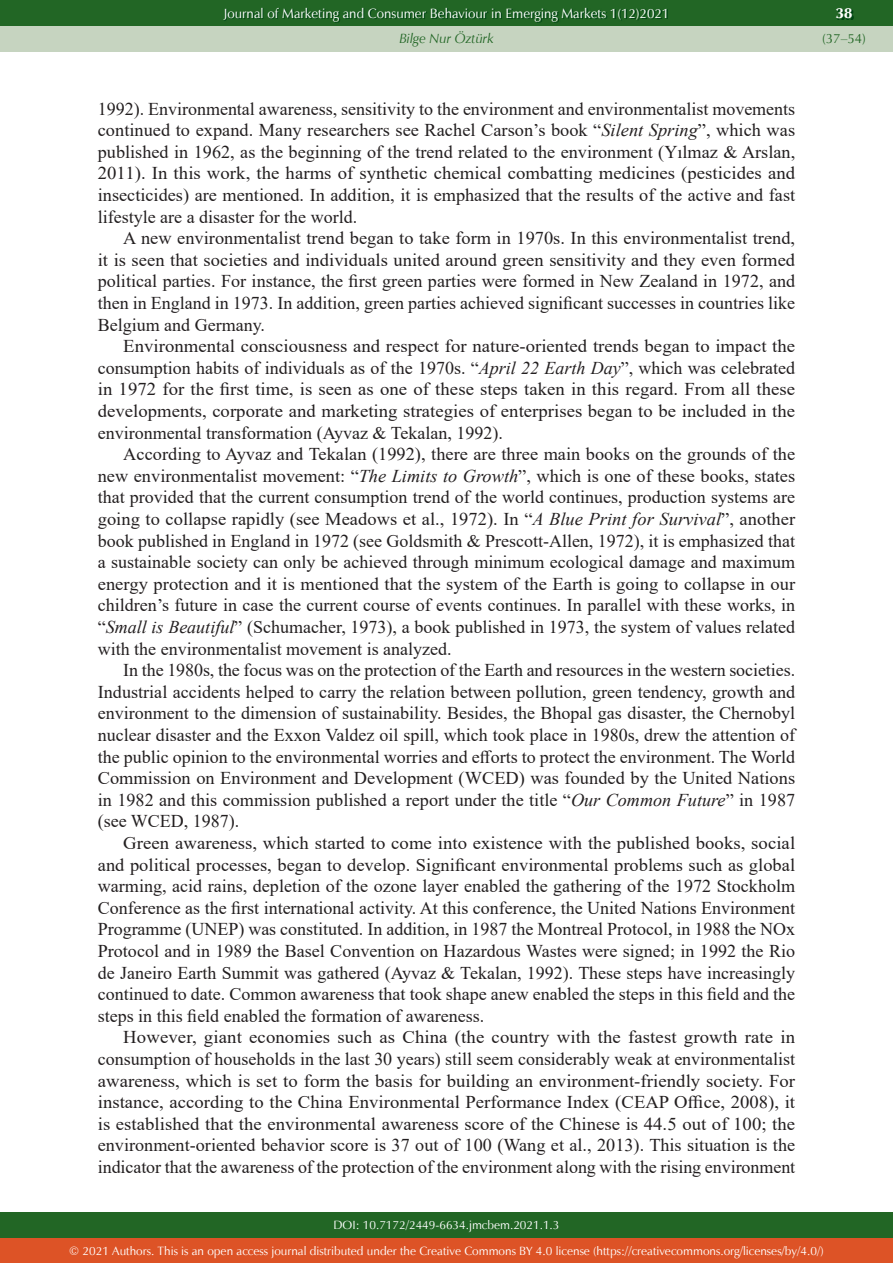
<style>
.page{position:relative;width:893px;height:1263px;background:#fff}
.page>*{position:absolute;margin:0;border:0;box-sizing:border-box;transform-origin:0 0}
.t1{font:18px/21.6px "Times New Roman";color:#231f20;text-align:justify}
.t2{font:18px/21.6px "Times New Roman";color:#231f20;text-align:justify;scale:1.04 1}
.t3{font:15px "Zapf Humnst Ult EU";color:#fff}
.t4{font:13.5px "Zapf Humnst EU";color:#fff}
.t5{font:italic 13.5px "Zapf Humnst EU";color:#226625}
.t6{font:13.5px "Zapf Humnst EU";color:#226625}
.t7{font:12px "Zapf Humnst EU";color:#fff}
.s1{font-style:italic}
</style>
<div class="page">
<div style="left:0;top:0;width:893px;height:51px;background:#c6d4c0"></div>
<div style="left:0;top:1237px;width:893px;height:26px;background:#dd5326"></div>
<div style="left:0;top:1212px;width:893px;height:25px;background:#226625"></div>
<div style="left:0;top:0;width:893px;height:26px;background:#226625"></div>
<img style="left:224px;top:9px;width:443px;height:14px">
<img style="left:837px;top:10px;width:16px;height:10px">
<p class="t4" style="left:224px;top:5px;width:447px">Journal of Marketing and Consumer Behaviour in Emerging Markets 1(12)2021</p>
<p class="t5" style="left:399px;top:30px;width:96px">Bilge Nur Öztürk</p>
<p class="t1" style="left:98px;top:98px;width:699px">1992). Environmental awareness, sensitivity to the environment and environmentalist movements continued to expand. Many researchers see Rachel Carson’s book “<span class="s1">Silent Spring</span>”, which was published in 1962, as the beginning of the trend related to the environment (Yılmaz &amp; Arslan, 2011). In this work, the harms of synthetic chemical combatting medicines (pesticides and insecticides) are mentioned. In addition, it is emphasized that the results of the active and fast lifestyle are a disaster for the world.</p>
<p class="t1" style="left:98px;top:227px;width:699px;text-indent:26px">A new environmentalist trend began to take form in 1970s. In this environmentalist trend, it is seen that societies and individuals united around green sensitivity and they even formed political parties. For instance, the first green parties were formed in New Zealand in 1972, and then in England in 1973. In addition, green parties achieved significant successes in countries like Belgium and Germany.</p>
<p class="t2" style="left:98px;top:335px;width:672px;text-indent:26px">Environmental consciousness and respect for nature-oriented trends began to impact the consumption habits of individuals as of the 1970s. “<span class="s1">April 22 Earth Day</span>”, which was celebrated in 1972 for the first time, is seen as one of these steps taken in this regard. From all these developments, corporate and marketing strategies of enterprises began to be included in the environmental transformation (Ayvaz &amp; Tekalan, 1992).</p>
<p class="t1" style="left:98px;top:443px;width:699px;text-indent:26px">According to Ayvaz and Tekalan (1992), there are three main books on the grounds of the new environmentalist movement: “<span class="s1">The Limits to Growth</span>”, which is one of these books, states that provided that the current consumption trend of the world continues, production systems are going to collapse rapidly (see Meadows et al., 1972). In “<span class="s1">A Blue Print for Survival</span>”, another book published in England in 1972 (see Goldsmith &amp; Prescott-Allen, 1972), it is emphasized that a sustainable society can only be achieved through minimum ecological damage and maximum energy protection and it is mentioned that the system of the Earth is going to collapse in our children’s future in case the current course of events continues. In parallel with these works, in “<span class="s1">Small is Beautiful</span>” (Schumacher, 1973), a book published in 1973, the system of values related with the environmentalist movement is analyzed.</p>
<p class="t1" style="left:98px;top:659px;width:699px;text-indent:26px">In the 1980s, the focus was on the protection of the Earth and resources in the western societies.<br>Industrial accidents helped to carry the relation between pollution, green tendency, growth and environment to the dimension of sustainability. Besides, the Bhopal gas disaster, the Chernobyl nuclear disaster and the Exxon Valdez oil spill, which took place in 1980s, drew the attention of the public opinion to the environmental worries and efforts to protect the environment. The World Commission on Environment and Development (WCED) was founded by the United Nations in 1982 and this commission published a report under the title “<span class="s1">Our Common Future</span>” in 1987 (see WCED, 1987).</p>
<p class="t2" style="left:98px;top:832px;width:672px;text-indent:26px">Green awareness, which started to come into existence with the published books, social and political processes, began to develop. Significant environmental problems such as global warming, acid rains, depletion of the ozone layer enabled the gathering of the 1972 Stockholm Conference as the first international activity. At this conference, the United Nations Environment Programme (UNEP) was constituted. In addition, in 1987 the Montreal Protocol, in 1988 the NOx Protocol and in 1989 the Basel Convention on Hazardous Wastes were signed; in 1992 the Rio de Janeiro Earth Summit was gathered (Ayvaz &amp; Tekalan, 1992). These steps have increasingly continued to date. Common awareness that took shape anew enabled the steps in this field and the steps in this field enabled the formation of awareness.</p>
<p class="t2" style="left:98px;top:1026px;width:672px;text-indent:26px">However, giant economies such as China (the country with the fastest growth rate in consumption of households in the last 30 years) still seem considerably weak at environmentalist awareness, which is set to form the basis for building an environment-friendly society. For instance, according to the China Environmental Performance Index (CEAP Office, 2008), it is established that the environmental awareness score of the Chinese is 44.5 out of 100; the environment-oriented behavior score is 37 out of 100 (Wang et al., 2013). This situation is the indicator that the awareness of the protection of the environment along with the rising environment</p>
<p class="t7" style="left:333px;top:1218px;width:227px">DOI: 10.7172/2449-6634.jmcbem.2021.1.3</p>
<p class="t3" style="left:836px;top:4px;width:18px">38</p>
<p class="t6" style="left:822px;top:30px;width:45px">(37–54)</p>
<p class="t7" style="left:69px;top:1243px;width:756px">© 2021 Authors. This is an open access journal distributed under the Creative Commons BY 4.0 license (https://creativecommons.org/licenses/by/4.0/)</p>
</div>
